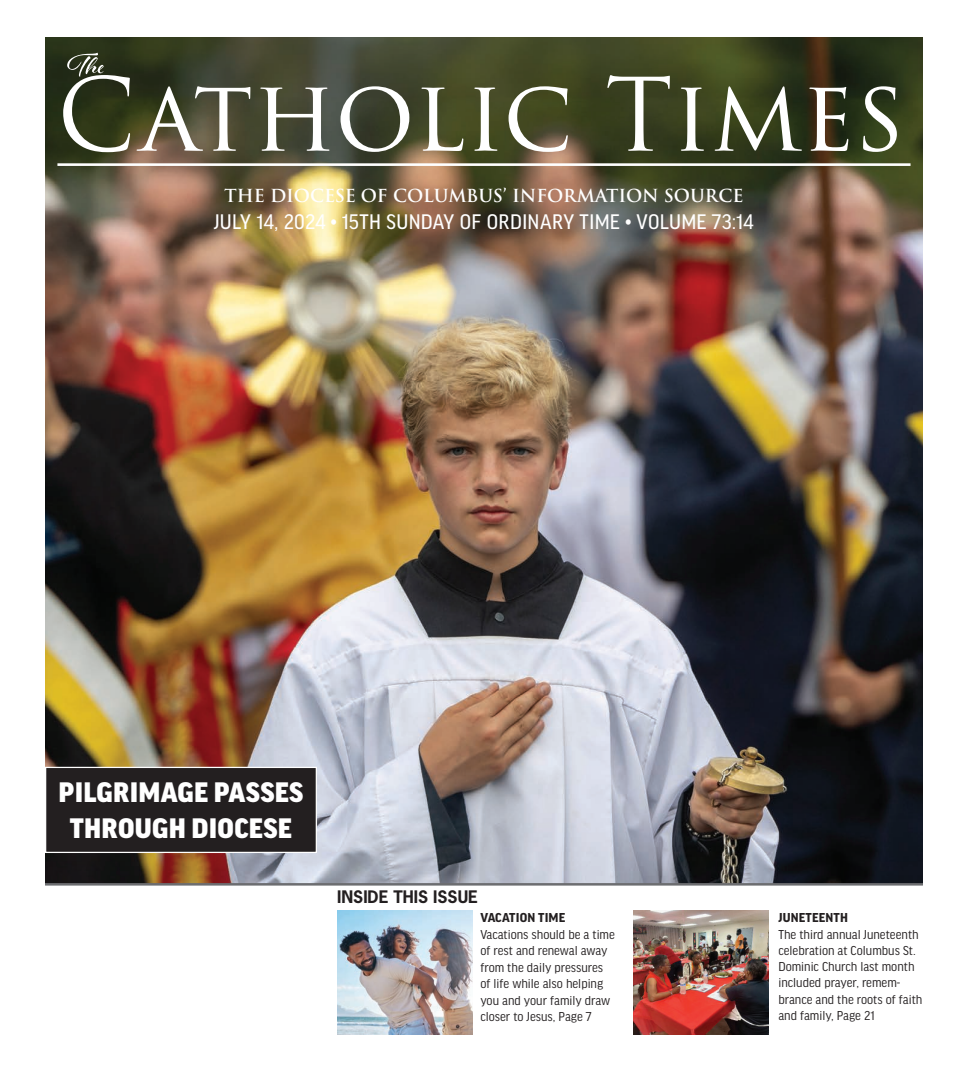
<style>
.page{position:relative;width:968px;height:1080px;background:#fff}
.page>*{position:absolute;margin:0;border:0;box-sizing:border-box;transform-origin:0 0}
.t1{font:900 30px/36px "Good Headline Pro";letter-spacing:.01em;color:#fff;text-align:center}
.t2{font:22.5px "Good Headline Pro Narr News";letter-spacing:.01em;color:#fff}
.t3{font:600 17.5px "Trajan Pro 3";letter-spacing:-.005em;color:#fff}
.t4{font:700 16.25px "News Gothic Std";color:#231f20}
.t5{font:13.75px/16.5px "Good Headline Pro Narr";color:#231f20}
.t6{font:700 13.75px "Good Headline Pro";letter-spacing:.01em;color:#231f20}
</style>
<div class="page">
<img style="left:45px;top:37px;width:877px;height:846px">
<svg style="left:136px;top:86px;width:114px;height:65px"></svg>
<svg style="left:260px;top:88px;width:69px;height:63px"></svg>
<svg style="left:340px;top:86px;width:69px;height:66px"></svg>
<svg style="left:421px;top:88px;width:42px;height:63px"></svg>
<svg style="left:474px;top:88px;width:23px;height:63px"></svg>
<svg style="left:508px;top:86px;width:59px;height:66px"></svg>
<svg style="left:607px;top:75px;width:63px;height:76px"></svg>
<svg style="left:681px;top:88px;width:23px;height:63px"></svg>
<svg style="left:714px;top:86px;width:88px;height:65px"></svg>
<svg style="left:809px;top:87px;width:39px;height:64px"></svg>
<svg style="left:863px;top:86px;width:33px;height:66px"></svg>
<svg style="left:63px;top:53px;width:67px;height:99px"></svg>
<hr style="left:57px;top:163px;width:853px;height:3px;background:#fff">
<img style="left:337px;top:910px;width:135px;height:125px">
<hr style="left:45px;top:883px;width:877px;height:3px;background:#6c6d70">
<img style="left:633px;top:910px;width:135px;height:125px">
<svg style="left:45px;top:766px;width:272px;height:88px;background:#2d2829"></svg>
<p class="t3" style="left:224px;top:183px;width:520px">THE DIOCESE OF COLUMBUS’ INFORMATION SOURCE</p>
<h2 class="t2" style="left:214px;top:211px;width:540px">JULY 14, 2024 • 15TH SUNDAY OF ORDINARY TIME • VOLUME 73:14</h2>
<h1 class="t1" style="left:58px;top:775px;width:246px">PILGRIMAGE PASSES<br>THROUGH DIOCESE</h1>
<p class="t4" style="left:337px;top:886px;width:142px">INSIDE THIS ISSUE</p>
<p class="t6" style="left:480px;top:912px;width:86px">VACATION TIME</p>
<p class="t5" style="left:480px;top:926px;width:136px">Vacations should be a time of rest and renewal away from the daily pressures of life while also helping you and your family draw closer to Jesus, Page 7</p>
<p class="t6" style="left:778px;top:912px;width:71px">JUNETEENTH</p>
<p class="t5" style="left:778px;top:926px;width:145px">The third annual Juneteenth celebration at Columbus St.<br>Dominic Church last month included prayer, remem&shy;brance and the roots of faith and family, Page 21</p>
</div>
